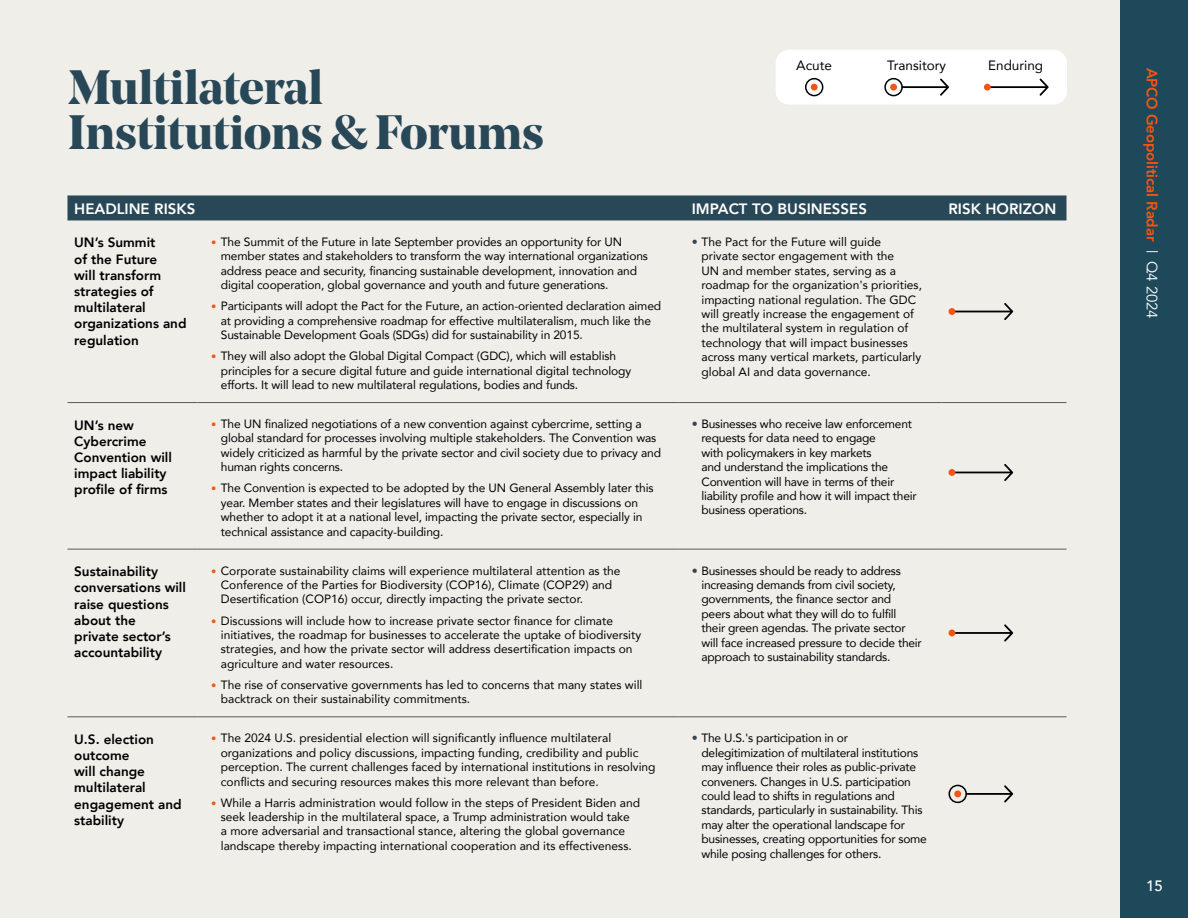
<style>
.page{position:relative;width:1188px;height:918px;background:#efede7}
.page>*{position:absolute;margin:0;border:0;box-sizing:border-box;transform-origin:0 0}
.t1{font:700 48px/45.6px "Noe Display";letter-spacing:-.005em;color:#284858}
.t2{font:800 15px "Avenir";color:#fff}
.t3{font:800 15px "Avenir";letter-spacing:-.01em;color:#f45516}
.t4{font:500 15px "Avenir";color:#fff}
.t5{font:800 13.5px/16.2px "Avenir";color:#000}
.t6{font:13.5px "Avenir";color:#000}
.t7{font:12px/14.4px "Avenir";letter-spacing:-.01em;color:#000}
.s1{font-family:"Avenir Next";font-weight:200;font-size:10.5px;color:#f45516}
.s2{color:#34454e}
.s3{font-weight:400;color:#fff}
</style>
<div class="page">
<div style="left:776px;top:50px;width:291px;height:55px;background:#fff;border-radius:14px"></div>
<div style="left:811px;top:84px;width:7px;height:7px;background:#f45516;border-radius:50%"></div>
<div style="left:805px;top:78px;width:18px;height:18px;border:2px solid #000;border-radius:50%"></div>
<svg style="left:902px;top:78px;width:47px;height:18px"></svg>
<div style="left:890px;top:84px;width:7px;height:7px;background:#f45516;border-radius:50%"></div>
<div style="left:884px;top:78px;width:19px;height:18px;border:2px solid #000;border-radius:50%"></div>
<svg style="left:987px;top:78px;width:62px;height:18px"></svg>
<div style="left:984px;top:84px;width:7px;height:7px;background:#f45516;border-radius:50%"></div>
<div style="left:68px;top:195px;width:998px;height:25px;background:#284858"></div>
<hr style="left:198px;top:402px;width:480px;height:1px;background:#595959">
<hr style="left:678px;top:402px;width:264px;height:1px;background:#595959">
<hr style="left:942px;top:402px;width:125px;height:1px;background:#595959">
<hr style="left:68px;top:402px;width:130px;height:1px;background:#595959">
<hr style="left:68px;top:549px;width:130px;height:1px;background:#595959">
<hr style="left:198px;top:549px;width:480px;height:1px;background:#595959">
<hr style="left:678px;top:549px;width:264px;height:1px;background:#595959">
<hr style="left:942px;top:549px;width:125px;height:1px;background:#595959">
<hr style="left:68px;top:717px;width:130px;height:1px;background:#595959">
<hr style="left:198px;top:717px;width:480px;height:1px;background:#595959">
<hr style="left:678px;top:717px;width:264px;height:1px;background:#595959">
<hr style="left:942px;top:717px;width:125px;height:1px;background:#595959">
<svg style="left:954px;top:303px;width:59px;height:17px"></svg>
<div style="left:949px;top:308px;width:6px;height:7px;background:#f45516;border-radius:50%"></div>
<svg style="left:954px;top:464px;width:59px;height:17px"></svg>
<div style="left:949px;top:469px;width:6px;height:7px;background:#f45516;border-radius:50%"></div>
<svg style="left:949px;top:624px;width:64px;height:18px"></svg>
<svg style="left:966px;top:785px;width:47px;height:18px"></svg>
<div style="left:954px;top:790px;width:7px;height:7px;background:#f45516;border-radius:50%"></div>
<div style="left:949px;top:785px;width:18px;height:18px;border:2px solid #000;border-radius:50%"></div>
<div style="left:1120px;top:0;width:68px;height:918px;background:#1e495a"></div>
<h1 class="t1" style="left:68px;top:62px;width:477px">Multilateral<br>Institutions &amp; Forums</h1>
<p class="t6" style="left:796px;top:55px;width:37px">Acute</p>
<p class="t6" style="left:887px;top:55px;width:60px">Transitory</p>
<p class="t6" style="left:988px;top:55px;width:57px">Enduring</p>
<p class="t2" style="left:74px;top:197px;width:123px">HEADLINE RISKS</p>
<p class="t2" style="left:692px;top:197px;width:177px">IMPACT TO BUSINESSES</p>
<p class="t2" style="left:949px;top:197px;width:109px">RISK HORIZON</p>
<p class="t5" style="left:74px;top:235px;width:114px">UN’s Summit<br>of the Future<br>will transform strategies of multilateral organizations and regulation</p>
<p class="t7" style="left:221px;top:234px;width:429px;text-indent:-10px"><span class="s1">•</span> The Summit of the Future in late September provides an opportunity for UN member states and stakeholders to transform the way international organizations address peace and security, financing sustainable development, innovation and digital cooperation, global governance and youth and future generations.</p>
<p class="t7" style="left:701px;top:234px;width:222px;text-indent:-10px"><span class="s2">•</span> The Pact for the Future will guide<br>private sector engagement with the<br>UN and member states, serving as a roadmap for the organization's priorities, impacting national regulation. The GDC will greatly increase the engagement of the multilateral system in regulation of technology that will impact businesses across many vertical markets, particularly global AI and data governance.</p>
<p class="t7" style="left:221px;top:299px;width:442px;text-indent:-10px"><span class="s1">•</span> Participants will adopt the Pact for the Future, an action-oriented declaration aimed at providing a comprehensive roadmap for effective multilateralism, much like the<br>Sustainable Development Goals (SDGs) did for sustainability in 2015.</p>
<p class="t7" style="left:221px;top:349px;width:412px;text-indent:-10px"><span class="s1">•</span> They will also adopt the Global Digital Compact (GDC), which will establish principles for a secure digital future and guide international digital technology efforts. It will lead to new multilateral regulations, bodies and funds.</p>
<p class="t5" style="left:74px;top:417px;width:99px">UN’s new<br>Cybercrime<br>Convention will impact liability profile of firms</p>
<p class="t7" style="left:221px;top:416px;width:442px;text-indent:-10px"><span class="s1">•</span> The UN finalized negotiations of a new convention against cybercrime, setting a global standard for processes involving multiple stakeholders. The Convention was widely criticized as harmful by the private sector and civil society due to privacy and human rights concerns.</p>
<p class="t7" style="left:221px;top:481px;width:434px;text-indent:-10px"><span class="s1">•</span> The Convention is expected to be adopted by the UN General Assembly later this year. Member states and their legislatures will have to engage in discussions on whether to adopt it at a national level, impacting the private sector, especially in technical assistance and capacity-building.</p>
<p class="t5" style="left:74px;top:563px;width:113px">Sustainability conversations will raise questions about the<br>private sector’s accountability</p>
<p class="t7" style="left:221px;top:563px;width:401px;text-indent:-10px"><span class="s1">•</span> Corporate sustainability claims will experience multilateral attention as the<br>Conference of the Parties for Biodiversity (COP16), Climate (COP29) and<br>Desertification (COP16) occur, directly impacting the private sector.</p>
<p class="t7" style="left:221px;top:613px;width:422px;text-indent:-10px"><span class="s1">•</span> Discussions will include how to increase private sector finance for climate initiatives, the roadmap for businesses to accelerate the uptake of biodiversity strategies, and how the private sector will address desertification impacts on agriculture and water resources.</p>
<p class="t7" style="left:221px;top:677px;width:423px;text-indent:-10px"><span class="s1">•</span> The rise of conservative governments has led to concerns that many states will backtrack on their sustainability commitments.</p>
<p class="t5" style="left:74px;top:731px;width:109px">U.S. election outcome<br>will change multilateral engagement and stability</p>
<p class="t7" style="left:221px;top:731px;width:436px;text-indent:-10px"><span class="s1">•</span> The 2024 U.S. presidential election will significantly influence multilateral organizations and policy discussions, impacting funding, credibility and public perception. The current challenges faced by international institutions in resolving conflicts and securing resources makes this more relevant than before.</p>
<p class="t7" style="left:211px;top:795px;width:431px;text-align:center"><span class="s1">•</span> While a Harris administration would follow in the steps of President Biden and seek leadership in the multilateral space, a Trump administration would take<br>a more adversarial and transactional stance, altering the global governance landscape thereby impacting international cooperation and its effectiveness.</p>
<p class="t7" style="left:701px;top:416px;width:217px;text-indent:-10px"><span class="s2">•</span> Businesses who receive law enforcement requests for data need to engage<br>with policymakers in key markets<br>and understand the implications the Convention will have in terms of their liability profile and how it will impact their business operations.</p>
<p class="t7" style="left:701px;top:563px;width:222px;text-indent:-10px"><span class="s2">•</span> Businesses should be ready to address increasing demands from civil society, governments, the finance sector and peers about what they will do to fulfill their green agendas. The private sector will face increased pressure to decide their approach to sustainability standards.</p>
<p class="t7" style="left:701px;top:731px;width:227px;text-indent:-10px"><span class="s2">•</span> The U.S.'s participation in or delegitimization of multilateral institutions may influence their roles as public-private conveners. Changes in U.S. participation could lead to shifts in regulations and standards, particularly in sustainability. This may alter the operational landscape for businesses, creating opportunities for some while posing challenges for others.</p>
<p class="t3" style="left:1164px;top:68px;width:253px;rotate:90deg">APCO Geopolitical Radar <span class="s3">| Q4 2024</span></p>
<p class="t4" style="left:1146px;top:873px;width:18px">15</p>
</div>
